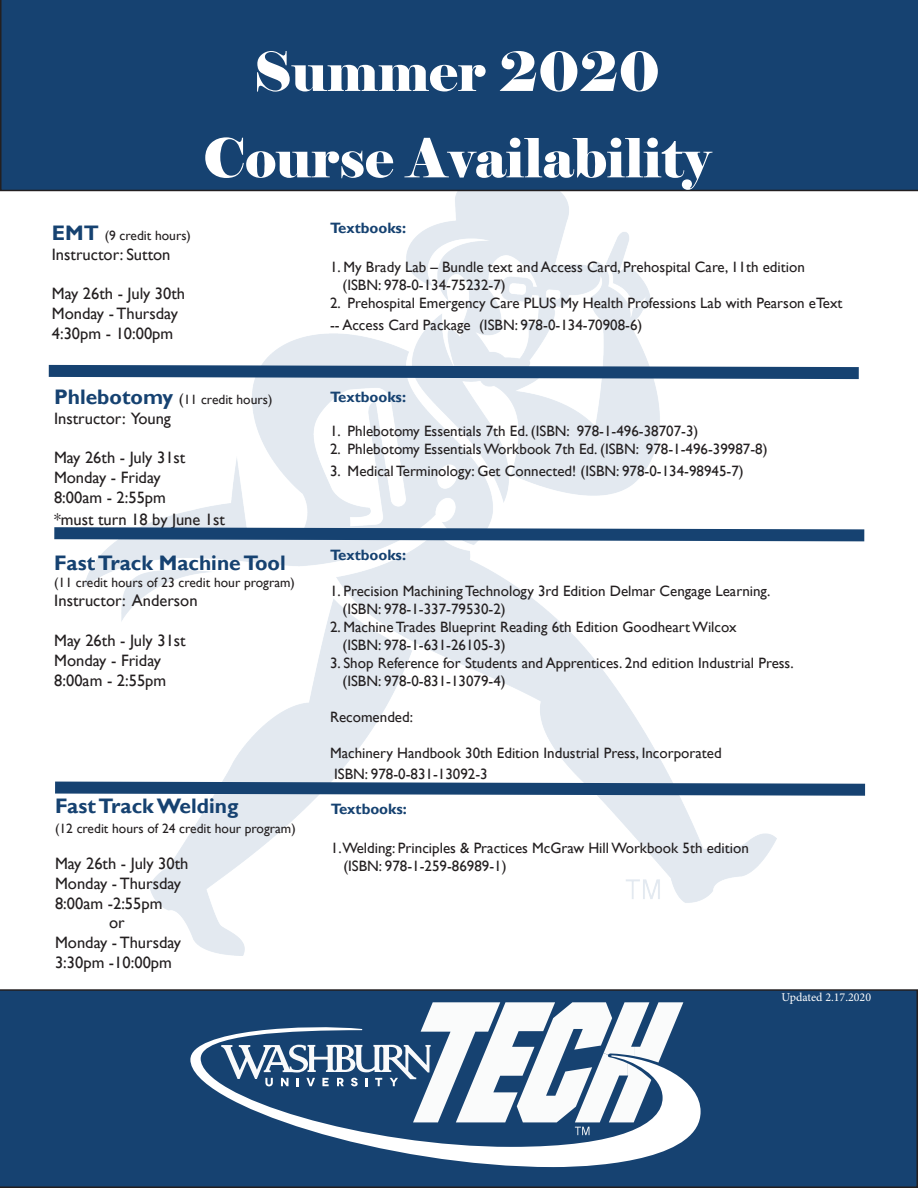
<style>
.page{position:relative;width:918px;height:1188px;background:#fff}
.page>*{position:absolute;margin:0;border:0;box-sizing:border-box;transform-origin:0 0}
.t1{font:54px "Elephant";color:#fff}
.t2{font:700 21px "Gill Sans";color:#164271}
.t3{font:16.5px "Gill Sans";color:#231f20}
.t4{font:15px/21.6px "Gill Sans";color:#231f20}
.t5{font:700 15px "Gill Sans";color:#164271}
.t6{font:13.5px "Gill Sans";color:#231f20}
.t7{font:12px "Minion Pro";color:#fff}
.s1{font-weight:700;font-size:21px;color:#164271}
.s2{font-size:15px}
</style>
<div class="page">
<img style="left:84px;top:191px;width:692px;height:765px">
<div style="left:0;top:0;width:918px;height:191px;background:#164271"></div>
<div style="left:0;top:989px;width:918px;height:199px;background:#164271"></div>
<svg style="left:190px;top:1024px;width:511px;height:143px;fill:#164271"></svg>
<svg style="left:221px;top:1002px;width:462px;height:133px"></svg>
<svg style="left:48px;top:359px;width:811px;height:26px"></svg>
<svg style="left:54px;top:521px;width:811px;height:26px"></svg>
<svg style="left:55px;top:776px;width:811px;height:26px"></svg>
<p class="t1" style="left:253px;top:38px;width:408px">Summer 2020</p>
<p class="t6" style="left:52px;top:227px;width:141px"><span class="s1">EMT</span> (9 credit hours)</p>
<p class="t3" style="left:52px;top:245px;width:120px">Instructor: Sutton</p>
<p class="t3" style="left:52px;top:284px;width:135px">May 26th - July 30th</p>
<p class="t3" style="left:52px;top:304px;width:128px">Monday - Thursday</p>
<p class="t3" style="left:52px;top:324px;width:123px">4:30pm - 10:00pm</p>
<p class="t1" style="left:203px;top:124px;width:510px">Course Availability</p>
<p class="t5" style="left:330px;top:219px;width:78px">Textbooks:</p>
<p class="t4" style="left:330px;top:257px;width:476px">1. My Brady Lab – Bundle text and Access Card, Prehospital Care, 11th edition</p>
<p class="t4" style="left:343px;top:275px;width:165px">(ISBN: 978-0-134-75232-7)</p>
<p class="t4" style="left:330px;top:293px;width:514px">2. Prehospital Emergency Care PLUS My Health Professions Lab with Pearson eText -- Access Card Package (ISBN: 978-0-134-70908-6)</p>
<p class="t6" style="left:54px;top:392px;width:220px"><span class="s1">Phlebotomy</span> <span class="s2">(</span>11 credit hours)</p>
<p class="t3" style="left:54px;top:409px;width:118px">Instructor: Young</p>
<p class="t3" style="left:54px;top:448px;width:133px">May 26th - July 31st</p>
<p class="t3" style="left:54px;top:468px;width:108px">Monday - Friday</p>
<p class="t3" style="left:54px;top:488px;width:113px">8:00am - 2:55pm</p>
<p class="t3" style="left:54px;top:509px;width:173px">*must turn 18 by June 1st</p>
<p class="t2" style="left:54px;top:551px;width:233px">Fast Track Machine Tool</p>
<p class="t6" style="left:54px;top:574px;width:242px">(11 credit hours of 23 credit hour program)</p>
<p class="t3" style="left:54px;top:591px;width:145px">Instructor: Anderson</p>
<p class="t3" style="left:54px;top:631px;width:133px">May 26th - July 31st</p>
<p class="t3" style="left:54px;top:651px;width:108px">Monday - Friday</p>
<p class="t3" style="left:54px;top:670px;width:113px">8:00am - 2:55pm</p>
<p class="t2" style="left:55px;top:794px;width:185px">Fast Track Welding</p>
<p class="t6" style="left:55px;top:821px;width:242px">(12 credit hours of 24 credit hour program)</p>
<p class="t3" style="left:55px;top:854px;width:135px">May 26th - July 30th</p>
<p class="t3" style="left:55px;top:874px;width:128px">Monday - Thursday</p>
<p class="t3" style="left:55px;top:893px;width:109px">8:00am -2:55pm</p>
<p class="t3" style="left:109px;top:913px;width:17px">or</p>
<p class="t3" style="left:55px;top:933px;width:128px">Monday - Thursday</p>
<p class="t3" style="left:55px;top:953px;width:118px">3:30pm -10:00pm</p>
<p class="t5" style="left:330px;top:388px;width:78px">Textbooks:</p>
<p class="t4" style="left:330px;top:421px;width:370px">1. Phlebotomy Essentials 7th Ed. (ISBN: 978-1-496-38707-3)</p>
<p class="t4" style="left:330px;top:439px;width:439px">2. Phlebotomy Essentials Workbook 7th Ed. (ISBN: 978-1-496-39987-8)</p>
<p class="t4" style="left:330px;top:460px;width:415px">3. Medical Terminology: Get Connected! (ISBN: 978-0-134-98945-7)</p>
<p class="t5" style="left:330px;top:546px;width:78px">Textbooks:</p>
<p class="t4" style="left:330px;top:580px;width:442px">1. Precision Machining Technology 3rd Edition Delmar Cengage Learning.</p>
<p class="t4" style="left:343px;top:598px;width:165px">(ISBN: 978-1-337-79530-2)</p>
<p class="t4" style="left:330px;top:616px;width:408px">2. Machine Trades Blueprint Reading 6th Edition Goodheart Wilcox</p>
<p class="t4" style="left:343px;top:634px;width:165px">(ISBN: 978-1-631-26105-3)</p>
<p class="t4" style="left:330px;top:652px;width:465px">3. Shop Reference for Students and Apprentices. 2nd edition Industrial Press.</p>
<p class="t4" style="left:343px;top:670px;width:165px">(ISBN: 978-0-831-13079-4)</p>
<p class="t4" style="left:330px;top:706px;width:85px">Recomended:</p>
<p class="t4" style="left:330px;top:742px;width:393px">Machinery Handbook 30th Edition Industrial Press, Incorporated</p>
<p class="t4" style="left:334px;top:764px;width:155px">ISBN: 978-0-831-13092-3</p>
<p class="t5" style="left:331px;top:799px;width:78px">Textbooks:</p>
<p class="t4" style="left:331px;top:838px;width:420px">1.Welding: Principles &amp; Practices McGraw Hill Workbook 5th edition</p>
<p class="t4" style="left:343px;top:856px;width:165px">(ISBN: 978-1-259-86989-1)</p>
<p class="t7" style="left:781px;top:989px;width:91px">Updated 2.17.2020</p>
</div>
